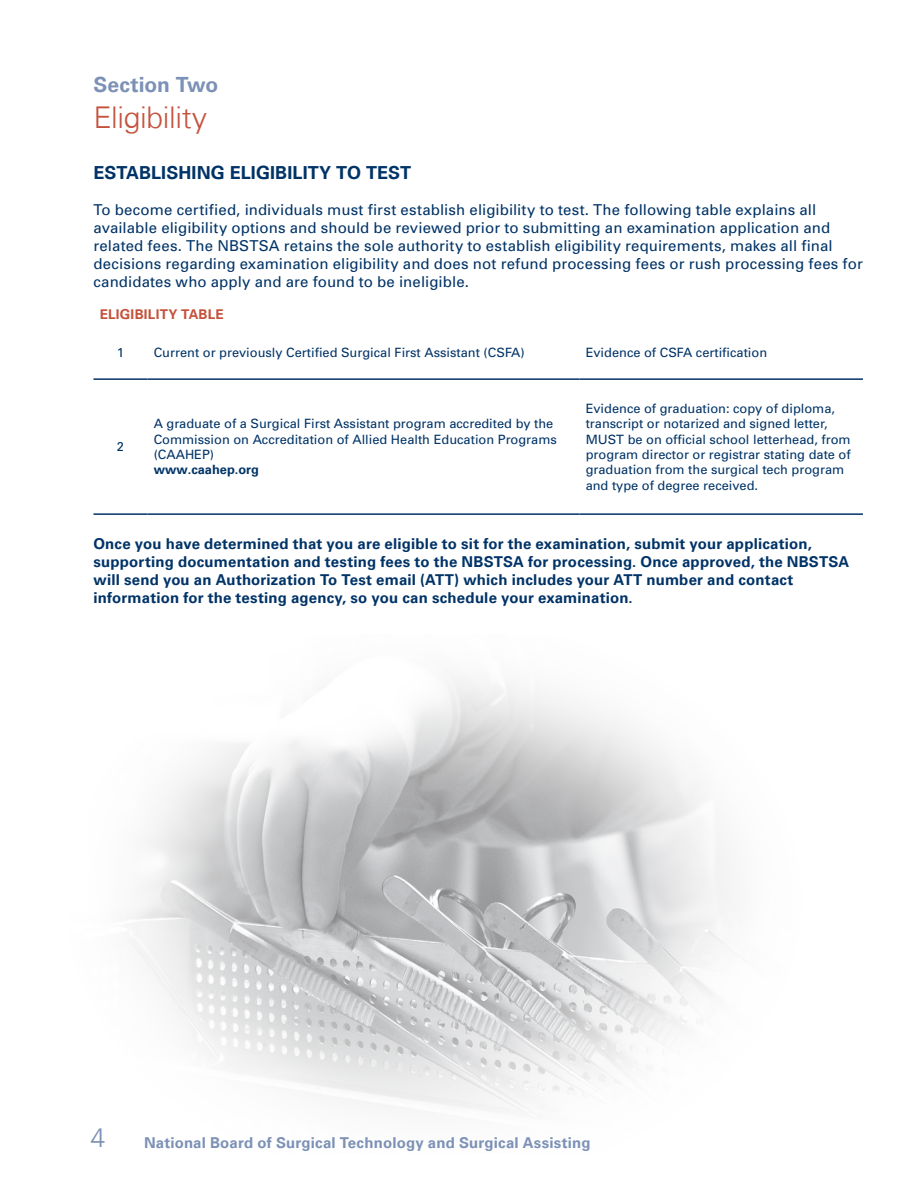
<style>
.page{position:relative;width:918px;height:1188px;background:#fff}
.page>*{position:absolute;margin:0;border:0;box-sizing:border-box;transform-origin:0 0}
.t1{font:300 30px "Univers";letter-spacing:-.01em;color:#c5523d}
.t2{font:300 27px "Univers";color:#7c91b6}
.t3{font:700 21px "Univers";color:#7c91b6}
.Header_1{font:700 18px "Univers";letter-spacing:.005em;color:#003367}
.Header_1-2{font:15px/18px "Univers";letter-spacing:.005em;color:#003367}
.Header_1-3{font:700 15px/18px "Univers";letter-spacing:.01em;color:#003367}
.t4{font:700 15px "Univers";letter-spacing:.01em;color:#7c91b6}
.Header_1-4{font:700 13.5px "Univers";letter-spacing:.015em;color:#c5523d}
.t5{font:12.9px/15.5px "Univers";color:#003367}
.t6{font:700 12.9px "Univers";color:#003367}
</style>
<div class="page">
<img style="left:130px;top:677px;width:604px;height:435px">
<hr style="left:93px;top:378px;width:54px;height:2px;background:#003367">
<hr style="left:147px;top:378px;width:432px;height:2px;background:#003367">
<hr style="left:579px;top:378px;width:284px;height:2px;background:#003367">
<hr style="left:93px;top:513px;width:54px;height:2px;background:#003367">
<hr style="left:147px;top:513px;width:432px;height:2px;background:#003367">
<hr style="left:579px;top:513px;width:284px;height:2px;background:#003367">
<p class="t3" style="left:93px;top:76px;width:127px">Section Two</p>
<p class="t1" style="left:93px;top:105px;width:115px">Eligibility</p>
<p class="Header_1" style="left:93px;top:166px;width:319px">ESTABLISHING ELIGIBILITY TO TEST</p>
<p class="Header_1-2" style="left:93px;top:201px;width:771px">To become certified, individuals must first establish eligibility to test. The following table explains all available eligibility options and should be reviewed prior to submitting an examination application and related fees. The NBSTSA retains the sole authority to establish eligibility requirements, makes all final decisions regarding examination eligibility and does not refund processing fees or rush processing fees for candidates who apply and are found to be ineligible.</p>
<p class="Header_1-4" style="left:100px;top:309px;width:126px">ELIGIBILITY TABLE</p>
<p class="t5" style="left:117px;top:345px;width:9px">1</p>
<p class="t5" style="left:154px;top:345px;width:373px">Current or previously Certified Surgical First Assistant (CSFA)</p>
<p class="t5" style="left:586px;top:345px;width:183px">Evidence of CSFA certification</p>
<p class="t5" style="left:117px;top:439px;width:9px">2</p>
<p class="t5" style="left:154px;top:416px;width:405px">A graduate of a Surgical First Assistant program accredited by the<br>Commission on Accreditation of Allied Health Education Programs (CAAHEP)</p>
<p class="t6" style="left:154px;top:464px;width:107px">www.caahep.org</p>
<p class="t5" style="left:586px;top:401px;width:267px">Evidence of graduation: copy of diploma, transcript or notarized and signed letter, MUST be on official school letterhead, from program director or registrar stating date of graduation from the surgical tech program and type of degree received.</p>
<p class="Header_1-3" style="left:93px;top:536px;width:757px">Once you have determined that you are eligible to sit for the examination, submit your application, supporting documentation and testing fees to the NBSTSA for processing. Once approved, the NBSTSA will send you an Authorization To Test email (ATT) which includes your ATT number and contact information for the testing agency, so you can schedule your examination.</p>
<h2 class="t2" style="left:90px;top:1127px;width:17px">4</h2>
<p class="t4" style="left:144px;top:1136px;width:448px">National Board of Surgical Technology and Surgical Assisting</p>
</div>
